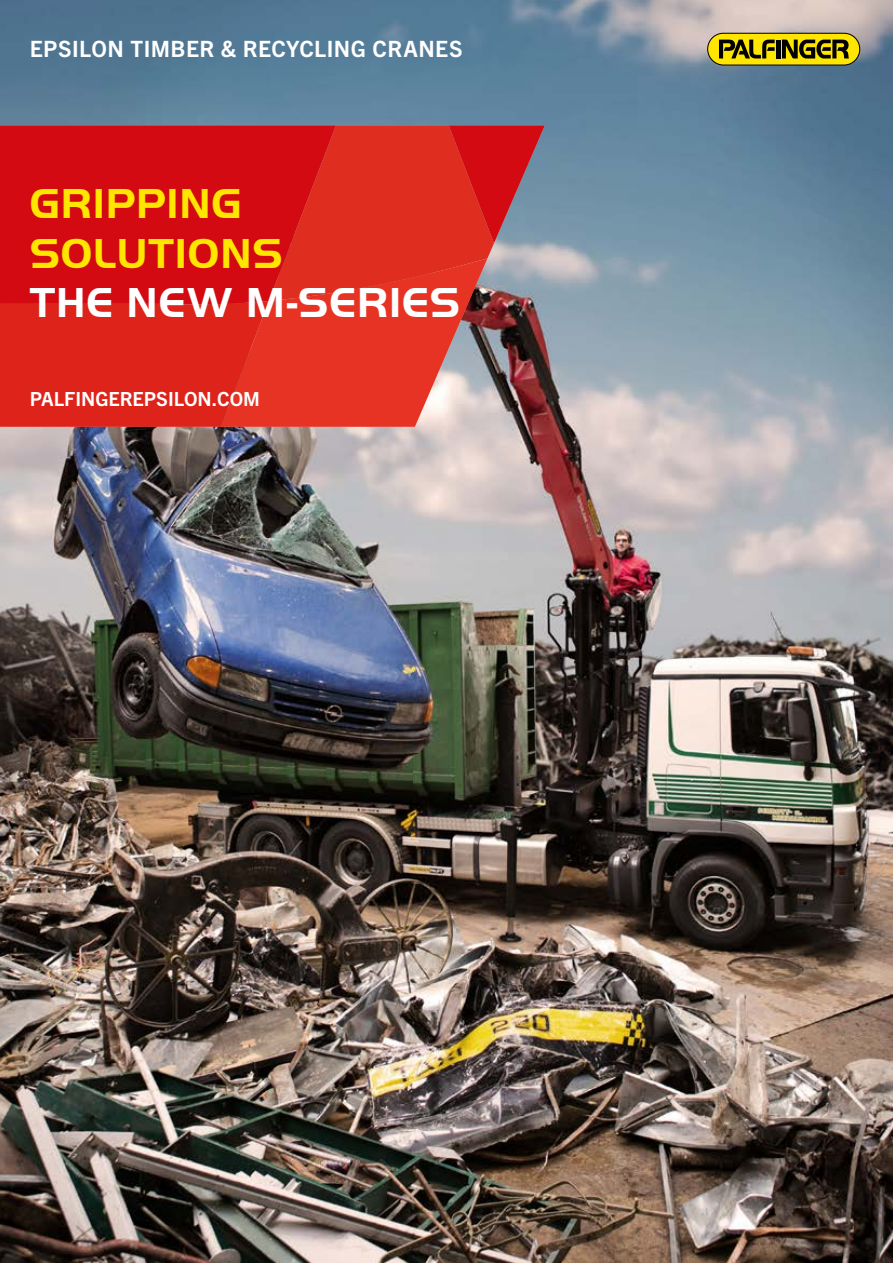
<style>
.page{position:relative;width:893px;height:1263px;background:#fff}
.page>*{position:absolute;margin:0;border:0;box-sizing:border-box;transform-origin:0 0}
.t1{font:700 43.5px/49.5px "Palfinger Handel Gothic";letter-spacing:.02em;color:#ffe600}
.t2{font:700 43.5px "Palfinger Handel Gothic";letter-spacing:.02em;color:#fff}
.t3{font:700 22.5px "Trade Gothic Next LT Pro";letter-spacing:.02em;color:#fff}
.t4{font:700 19.5px "Trade Gothic Next LT Pro";color:#fff}
</style>
<div class="page">
<img style="left:0;top:0;width:893px;height:1263px">
<img style="left:498px;top:307px;width:47px;height:120px">
<svg style="left:0;top:307px;width:498px;height:120px;background:#dc392e"></svg>
<svg style="left:0;top:125px;width:545px;height:182px;background:#d12020"></svg>
<svg style="left:707px;top:33px;width:153px;height:33px;background:#a09209"></svg>
<p class="t3" style="left:30px;top:33px;width:434px">EPSILON TIMBER &amp; RECYCLING CRANES</p>
<h1 class="t1" style="left:30px;top:179px;width:254px">GRIPPING<br>SOLUTIONS</h1>
<h1 class="t2" style="left:30px;top:278px;width:432px">THE NEW M-SERIES</h1>
<p class="t4" style="left:30px;top:385px;width:232px">PALFINGEREPSILON.COM</p>
</div>
